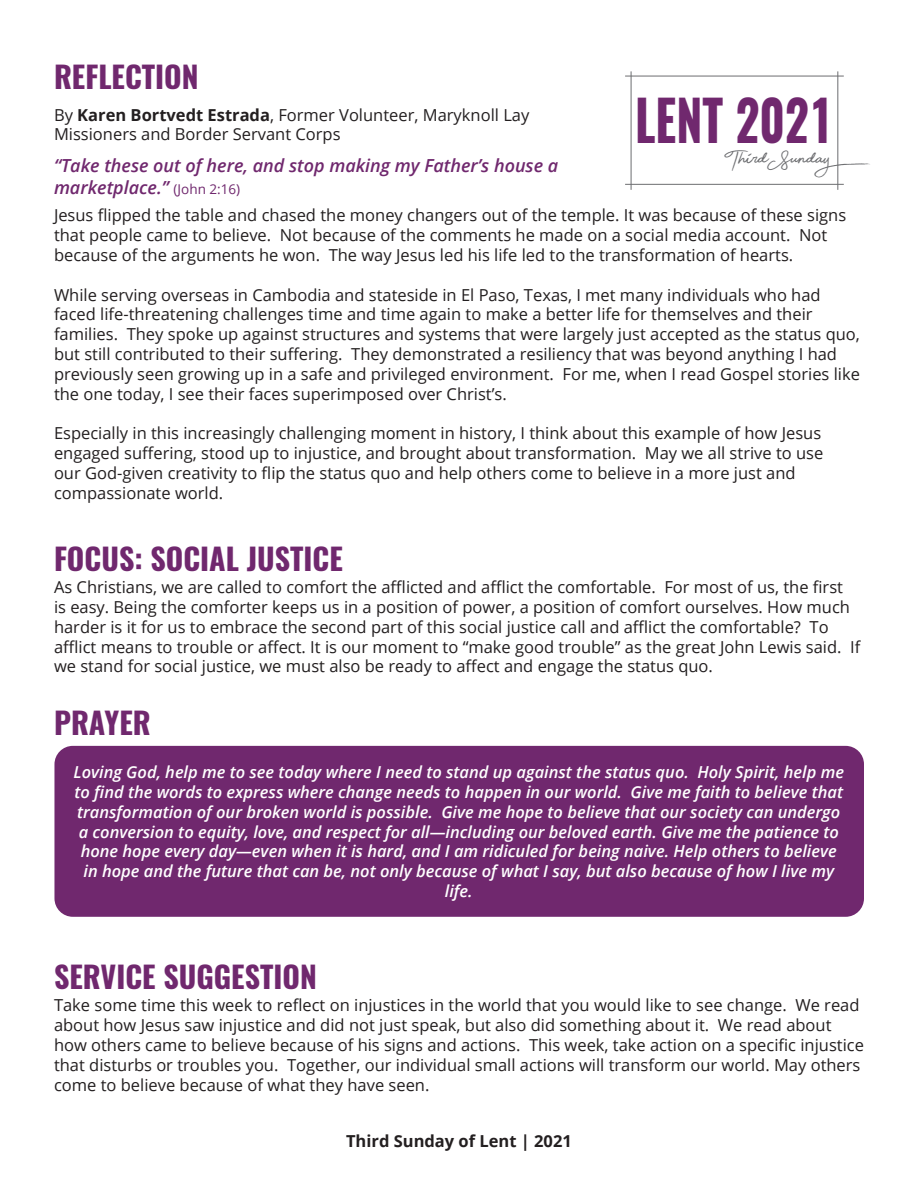
<style>
.page{position:relative;width:918px;height:1188px;background:#fff}
.page>*{position:absolute;margin:0;border:0;box-sizing:border-box;transform-origin:0 0}
.t1{font:700 55.8px "Oswald";color:#70286e;scale:.83 1}
.Main_Text{font:700 30px "Oswald";color:#70286e}
.t2{font:27px "Beauty";color:#6c6d70}
.Quote_Text{font:italic 600 18px/21.6px "Open Sans";color:#70286e}
.Main_Text-2{font:16.5px/19.8px "Open Sans";color:#231f20}
.Prayer_Text{font:italic 600 16.5px/19.8px "Open Sans";color:#fff;text-align:center}
.t3{font:700 16.5px "Open Sans";color:#231f20}
.s1{font-weight:700}
.s2{font-weight:400;font-style:normal;font-size:13.5px}
</style>
<div class="page">
<hr style="left:625px;top:76px;width:219px;height:1px;background:#6c6d70">
<hr style="left:625px;top:184px;width:219px;height:1px;background:#6c6d70">
<hr style="left:631px;top:71px;width:1px;height:119px;background:#6c6d70">
<hr style="left:837px;top:71px;width:1px;height:119px;background:#6c6d70">
<div style="left:54px;top:746px;width:810px;height:171px;background:#70286e;border-radius:18px"></div>
<p class="Main_Text" style="left:54px;top:56px;width:146px">REFLECTION</p>
<p class="Main_Text-2" style="left:54px;top:104px;width:477px">By <span class="s1">Karen Bortvedt Estrada</span>, Former Volunteer, Maryknoll Lay<br>Missioners and Border Servant Corps</p>
<p class="Quote_Text" style="left:54px;top:155px;width:506px">“Take these out of here, and stop making my Father’s house a marketplace.” <span class="s2">(John 2:16)</span></p>
<p class="Main_Text-2" style="left:54px;top:205px;width:794px">Jesus flipped the table and chased the money changers out of the temple. It was because of these signs that people came to believe. Not because of the comments he made on a social media account. Not because of the arguments he won. The way Jesus led his life led to the transformation of hearts.</p>
<p class="Main_Text-2" style="left:54px;top:284px;width:808px">While serving overseas in Cambodia and stateside in El Paso, Texas, I met many individuals who had faced life-threatening challenges time and time again to make a better life for themselves and their families. They spoke up against structures and systems that were largely just accepted as the status quo, but still contributed to their suffering. They demonstrated a resiliency that was beyond anything I had previously seen growing up in a safe and privileged environment. For me, when I read Gospel stories like the one today, I see their faces superimposed over Christ’s.</p>
<p class="Main_Text-2" style="left:54px;top:423px;width:771px">Especially in this increasingly challenging moment in history, I think about this example of how Jesus engaged suffering, stood up to injustice, and brought about transformation. May we all strive to use our God-given creativity to flip the status quo and help others come to believe in a more just and compassionate world.</p>
<h1 class="t1" style="left:635px;top:82px;width:241px">LENT 2021</h1>
<h3 class="t2" style="left:731px;top:148px;width:152px">Third Sunday</h3>
<p class="Main_Text" style="left:54px;top:538px;width:290px">FOCUS: SOCIAL JUSTICE</p>
<p class="Main_Text-2" style="left:54px;top:577px;width:808px">As Christians, we are called to comfort the afflicted and afflict the comfortable. For most of us, the first<br>is easy. Being the comforter keeps us in a position of power, a position of comfort ourselves. How much harder is it for us to embrace the second part of this social justice call and afflict the comfortable? To afflict means to trouble or affect. It is our moment to “make good trouble” as the great John Lewis said. If we stand for social justice, we must also be ready to affect and engage the status quo.</p>
<p class="Main_Text" style="left:54px;top:702px;width:98px">PRAYER</p>
<p class="Prayer_Text" style="left:73px;top:762px;width:772px">Loving God, help me to see today where I need to stand up against the status quo. Holy Spirit, help me to find the words to express where change needs to happen in our world. Give me faith to believe that transformation of our broken world is possible. Give me hope to believe that our society can undergo a conversion to equity, love, and respect for all—including our beloved earth. Give me the patience to hone hope every day—even when it is hard, and I am ridiculed for being naive. Help others to believe in hope and the future that can be, not only because of what I say, but also because of how I live my life.</p>
<p class="Main_Text" style="left:54px;top:956px;width:264px">SERVICE SUGGESTION</p>
<p class="Main_Text-2" style="left:54px;top:995px;width:812px">Take some time this week to reflect on injustices in the world that you would like to see change. We read about how Jesus saw injustice and did not just speak, but also did something about it. We read about how others came to believe because of his signs and actions. This week, take action on a specific injustice that disturbs or troubles you. Together, our individual small actions will transform our world. May others come to believe because of what they have seen.</p>
<p class="t3" style="left:346px;top:1129px;width:227px">Third Sunday of Lent | 2021</p>
</div>
